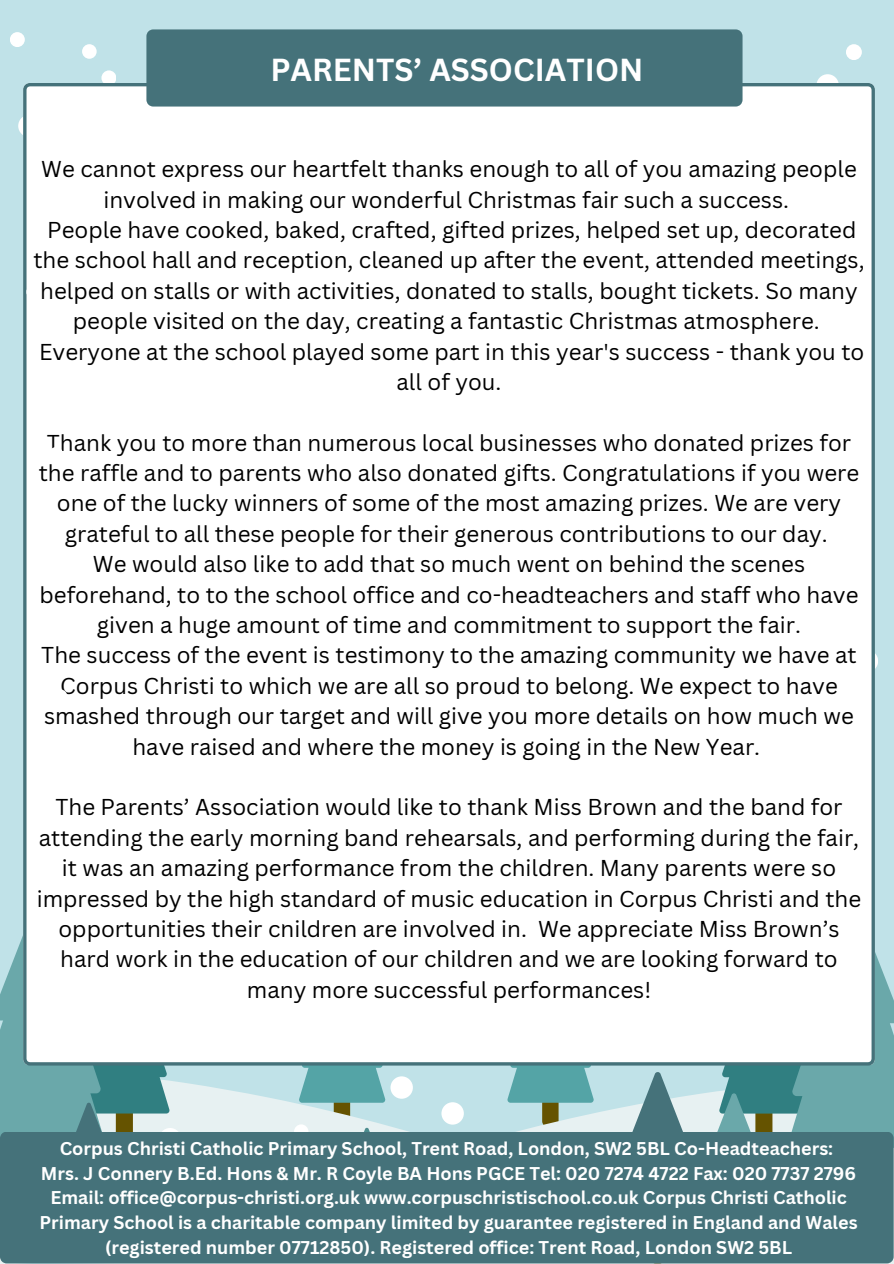
<style>
.page{position:relative;width:894px;height:1264px;background:#fff}
.page>*{position:absolute;margin:0;border:0;box-sizing:border-box;transform-origin:0 0}
.t1{font:700 31.05px "Canva Sans";color:#fff}
.t2{font:22.35px/30.3px "Canva Sans";color:#000;text-align:center}
.t3{font:700 18px/24.8px "Canva Sans";color:#fff;text-align:center}
</style>
<div class="page">
<div style="left:0;top:0;width:893px;height:1263px;background:#c0e2e8"></div>
<div style="left:18px;top:115px;width:23px;height:22px;background:#fff;border-radius:50%"></div>
<div style="left:816px;top:74px;width:22px;height:23px;background:#fff;border-radius:50%"></div>
<svg style="left:855px;top:650px;width:22px;height:22px"></svg>
<svg style="left:170px;top:1065px;width:427px;height:66px"></svg>
<svg style="left:288px;top:1076px;width:326px;height:55px"></svg>
<div style="left:101px;top:70px;width:15px;height:15px;background:#fff;border-radius:50%"></div>
<div style="left:23px;top:83px;width:851px;height:982px;background:#fff"></div>
<div style="left:277px;top:908px;width:17px;height:16px;background:#fff;border-radius:50%"></div>
<div style="left:390px;top:1076px;width:23px;height:22px;background:#fff;border-radius:50%"></div>
<div style="left:294px;top:1124px;width:14px;height:14px;background:#fff;border-radius:50%"></div>
<svg style="left:339px;top:1127px;width:56px;height:4px"></svg>
<svg style="left:159px;top:1127px;width:22px;height:23px"></svg>
<div style="left:53px;top:689px;width:14px;height:14px;background:#fff;border-radius:50%"></div>
<div style="left:49px;top:447px;width:14px;height:14px;background:#fff;border-radius:50%"></div>
<div style="left:26px;top:285px;width:15px;height:14px;background:#fff;border-radius:50%"></div>
<div style="left:10px;top:32px;width:15px;height:15px;background:#fff;border-radius:50%"></div>
<div style="left:441px;top:1102px;width:22px;height:22px;background:#fff;border-radius:50%"></div>
<div style="left:82px;top:44px;width:15px;height:15px;background:#fff;border-radius:50%"></div>
<div style="left:845px;top:44px;width:16px;height:16px;background:#fff;border-radius:50%"></div>
<div style="left:850px;top:428px;width:16px;height:16px;background:#fff;border-radius:50%"></div>
<div style="left:850px;top:297px;width:16px;height:16px;background:#fff;border-radius:50%"></div>
<div style="left:146px;top:29px;width:596px;height:78px;background:#45727a"></div>
<svg style="left:614px;top:899px;width:279px;height:232px;background:#d1e2e3"></svg>
<svg style="left:0;top:897px;width:170px;height:234px;background:#c3dada"></svg>
<div style="left:0;top:1131px;width:893px;height:132px;background:#45727a"></div>
<h2 class="t1" style="left:270px;top:47px;width:374px">PARENTS’ ASSOCIATION</h2>
<h1 class="t2" style="left:33px;top:153px;width:832px">We cannot express our heartfelt thanks enough to all of you amazing people involved in making our wonderful Christmas fair such a success.<br>People have cooked, baked, crafted, gifted prizes, helped set up, decorated the school hall and reception, cleaned up after the event, attended meetings, helped on stalls or with activities, donated to stalls, bought tickets. So many people visited on the day, creating a fantastic Christmas atmosphere.<br>Everyone at the school played some part in this year's success - thank you to all of you.</h1>
<h2 class="t2" style="left:39px;top:427px;width:821px">Thank you to more than numerous local businesses who donated prizes for the raffle and to parents who also donated gifts. Congratulations if you were one of the lucky winners of some of the most amazing prizes. We are very grateful to all these people for their generous contributions to our day.<br>We would also like to add that so much went on behind the scenes beforehand, to to the school office and co-headteachers and staff who have given a huge amount of time and commitment to support the fair.<br>The success of the event is testimony to the amazing community we have at Corpus Christi to which we are all so proud to belong. We expect to have smashed through our target and will give you more details on how much we have raised and where the money is going in the New Year.</h2>
<h2 class="t2" style="left:37px;top:791px;width:825px">The Parents’ Association would like to thank Miss Brown and the band for attending the early morning band rehearsals, and performing during the fair, it was an amazing performance from the children. Many parents were so impressed by the high standard of music education in Corpus Christi and the opportunities their children are involved in. We appreciate Miss Brown’s hard work in the education of our children and we are looking forward to many more successful performances!</h2>
<p class="t3" style="left:60px;top:1135px;width:774px">Corpus Christi Catholic Primary School, Trent Road, London, SW2 5BL Co-Headteachers:</p>
<p class="t3" style="left:40px;top:1160px;width:819px">Mrs. J Connery B.Ed. Hons &amp; Mr. R Coyle BA Hons PGCE Tel: 020 7274 4722 Fax: 020 7737 2796<br>Email: office@corpus-christi.org.uk www.corpuschristischool.co.uk Corpus Christi Catholic Primary School is a charitable company limited by guarantee registered in England and Wales (registered number 07712850). Registered office: Trent Road, London SW2 5BL</p>
</div>
